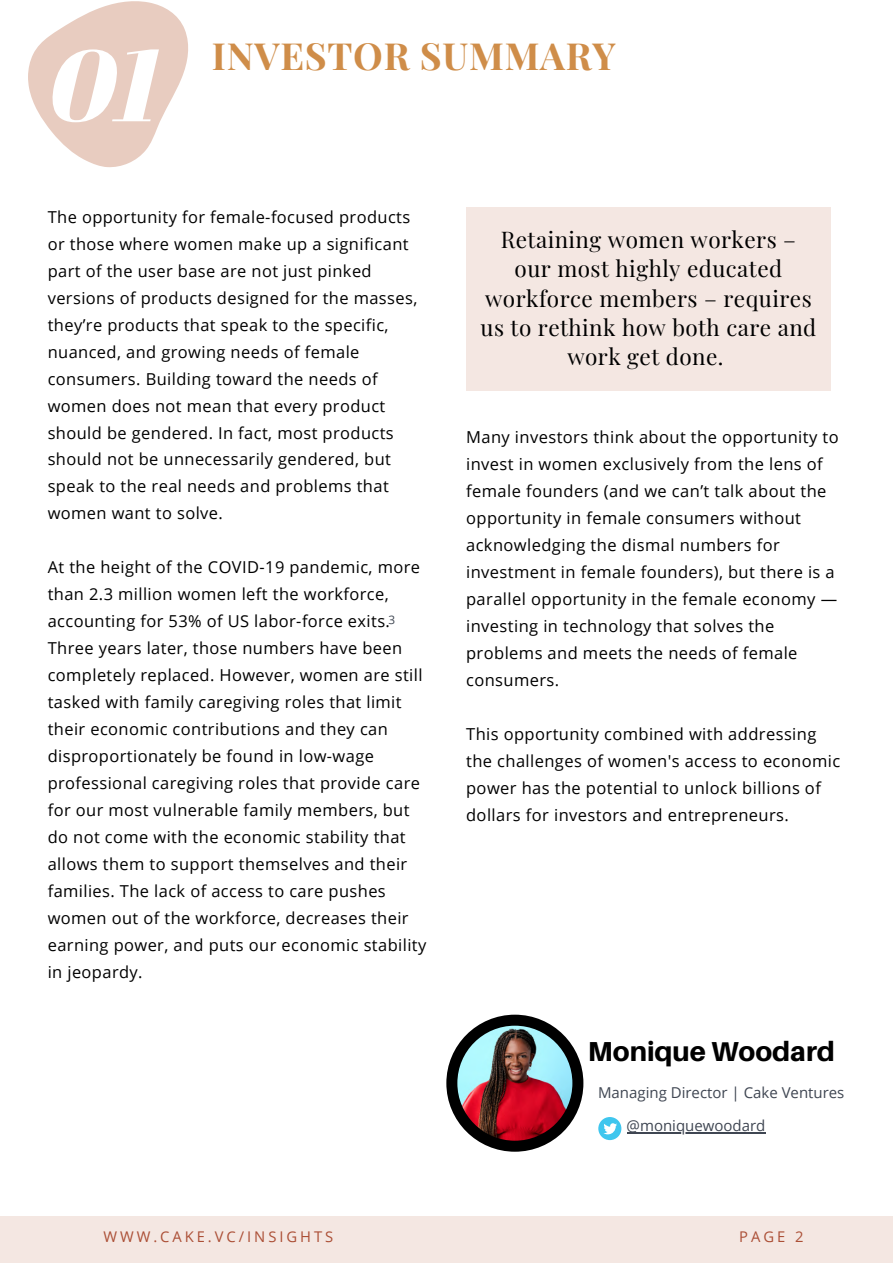
<style>
.page{position:relative;width:893px;height:1264px;background:#fff}
.page>*{position:absolute;margin:0;border:0;box-sizing:border-box;transform-origin:0 0}
.t1{font:100.95px "CA Generated";color:#fff}
.t2{font:700 37.5px "Playfair Display";letter-spacing:.02em;color:#cf8d49}
.t3{font:800 27.45px "Aileron";color:#000}
.t4{font:22.5px/29.2px "Playfair Display";letter-spacing:.02em;color:#000;text-align:center}
.t5{font:16.5px/27px "Open Sans";letter-spacing:.025em;color:#000}
.t6{font:15px "Open Sans";color:#3f4652}
.t7{font:14.7px "Open Sans";letter-spacing:.2em;color:#ab4f36}
.t8{font:11.7px "Open Sans";color:#3f4652}
</style>
<div class="page">
<svg style="left:28px;top:1px;width:160px;height:166px"></svg>
<div style="left:466px;top:207px;width:364px;height:183px;background:#f4e7e2"></div>
<svg style="left:598px;top:1116px;width:23px;height:24px"></svg>
<svg style="left:603px;top:1123px;width:14px;height:11px"></svg>
<div style="left:446px;top:1014px;width:137px;height:137px;background:#000;border-radius:50%"></div>
<img style="left:457px;top:1025px;width:115px;height:115px;border-radius:50%">
<hr style="left:626px;top:1132px;width:139px;height:1px;background:#3f4652">
<div style="left:0;top:1216px;width:892px;height:46px;background:#f4e7e2"></div>
<h1 class="t1" style="left:51px;top:14px;width:111px">01</h1>
<h2 class="t2" style="left:212px;top:30px;width:405px">INVESTOR SUMMARY</h2>
<p class="t5" style="left:48px;top:203px;width:371px">The opportunity for female-focused products or those where women make up a significant part of the user base are not just pinked versions of products designed for the masses, they’re products that speak to the specific, nuanced, and growing needs of female consumers. Building toward the needs of women does not mean that every product should be gendered. In fact, most products should not be unnecessarily gendered, but speak to the real needs and problems that women want to solve.</p>
<p class="t5" style="left:48px;top:553px;width:380px">At the height of the COVID-19 pandemic, more than 2.3 million women left the workforce, accounting for 53% of US labor-force exits.<br>Three years later, those numbers have been completely replaced. However, women are still tasked with family caregiving roles that limit their economic contributions and they can disproportionately be found in low-wage professional caregiving roles that provide care for our most vulnerable family members, but do not come with the economic stability that allows them to support themselves and their families. The lack of access to care pushes women out of the workforce, decreases their earning power, and puts our economic stability in jeopardy.</p>
<p class="t8" style="left:388px;top:611px;width:8px">3</p>
<h3 class="t4" style="left:480px;top:224px;width:337px">Retaining women workers – our most highly educated workforce members – requires us to rethink how both care and work get done.</h3>
<p class="t5" style="left:466px;top:423px;width:374px">Many investors think about the opportunity to invest in women exclusively from the lens of female founders (and we can’t talk about the opportunity in female consumers without acknowledging the dismal numbers for investment in female founders), but there is a parallel opportunity in the female economy — investing in technology that solves the problems and meets the needs of female consumers.</p>
<p class="t5" style="left:466px;top:720px;width:375px">This opportunity combined with addressing the challenges of women's access to economic power has the potential to unlock billions of dollars for investors and entrepreneurs.</p>
<h3 class="t3" style="left:588px;top:1033px;width:248px">Monique Woodard</h3>
<p class="t6" style="left:598px;top:1081px;width:248px">Managing Director | Cake Ventures</p>
<p class="t6" style="left:626px;top:1115px;width:140px">@moniquewoodard</p>
<p class="t7" style="left:103px;top:1226px;width:231px">WWW.CAKE.VC/INSIGHTS</p>
<p class="t7" style="left:739px;top:1226px;width:66px">PAGE 2</p>
</div>
